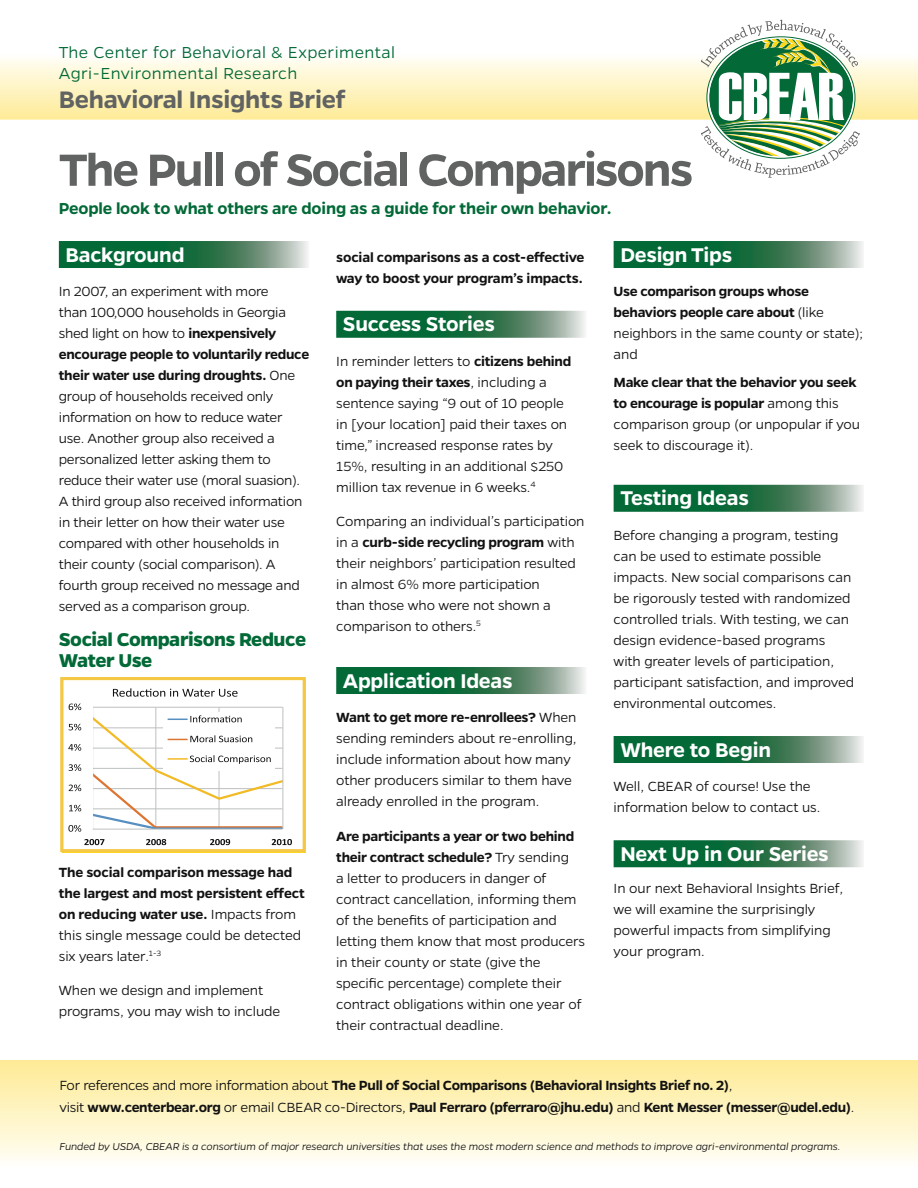
<style>
.page{position:relative;width:918px;height:1188px;background:#fff}
.page>*{position:absolute;margin:0;border:0;box-sizing:border-box;transform-origin:0 0}
.t1{font:600 51px "Gentona";letter-spacing:-.04em;color:#606362}
.t2{font:600 27px "Gentona";letter-spacing:-.01em;color:#606362}
.t3{font:600 22.5px "Gentona";letter-spacing:-.01em;color:#fff}
.t4{font:700 21px/21px "Gentona";letter-spacing:-.02em;color:#026937}
.t5{font:300 18px/21px "Gentona";letter-spacing:.02em;color:#026937}
.t6{font:600 18px "Gentona";letter-spacing:-.01em;color:#026937}
.t7{font:300 15px/21px "Gentona";letter-spacing:-.01em;color:#121212}
.t8{font:600 15px/21px "Gentona";letter-spacing:-.015em;color:#121212}
.t9{font:italic 300 11.25px "Gentona";letter-spacing:-.01em;color:#121212}
.s1{font-weight:600}
.s2{font-weight:300}
</style>
<div class="page">
<div style="left:0;top:1061px;width:918px;height:107px;background:linear-gradient(to bottom,#feeb95,#fffef9)"></div>
<svg style="left:0;top:59px;width:918px;height:61px;background:#fef3c3"></svg>
<svg style="left:59px;top:241px;width:249px;height:27px;background:#347d56"></svg>
<svg style="left:336px;top:311px;width:249px;height:27px;background:#357e57"></svg>
<svg style="left:336px;top:667px;width:249px;height:27px;background:#347d56"></svg>
<svg style="left:614px;top:241px;width:249px;height:27px;background:#347d56"></svg>
<svg style="left:614px;top:485px;width:249px;height:27px;background:#367e58"></svg>
<svg style="left:614px;top:736px;width:249px;height:27px;background:#347d56"></svg>
<svg style="left:614px;top:840px;width:249px;height:27px;background:#367e58"></svg>
<svg style="left:701px;top:20px;width:158px;height:158px"></svg>
<div style="left:60px;top:677px;width:246px;height:175px;background:#fff;border:3px solid #f4c844"></div>
<hr style="left:92px;top:707px;width:191px;height:1px;background:#bdc0c0">
<hr style="left:155px;top:707px;width:1px;height:122px;background:#bdc0c0">
<hr style="left:219px;top:707px;width:1px;height:122px;background:#bdc0c0">
<svg style="left:84px;top:839px;width:208px;height:6px"></svg>
<svg style="left:68px;top:825px;width:13px;height:7px"></svg>
<svg style="left:69px;top:805px;width:12px;height:7px"></svg>
<svg style="left:69px;top:784px;width:12px;height:7px"></svg>
<svg style="left:69px;top:764px;width:12px;height:7px"></svg>
<svg style="left:68px;top:744px;width:13px;height:7px"></svg>
<svg style="left:69px;top:724px;width:12px;height:7px"></svg>
<svg style="left:69px;top:703px;width:12px;height:7px"></svg>
<svg style="left:113px;top:688px;width:125px;height:9px"></svg>
<div style="left:163px;top:712px;width:111px;height:58px;background:#fff"></div>
<svg style="left:92px;top:714px;width:191px;height:116px"></svg>
<hr style="left:92px;top:707px;width:1px;height:122px;background:#bdc0c0">
<hr style="left:283px;top:707px;width:1px;height:122px;background:#bdc0c0">
<hr style="left:155px;top:827px;width:128px;height:2px;background:#568fc0">
<hr style="left:93px;top:829px;width:190px;height:1px;background:#bdc0c0">
<p class="t5" style="left:59px;top:41px;width:338px">The Center for Behavioral &amp; Experimental<br>Agri-Environmental Research</p>
<h2 class="t2" style="left:59px;top:84px;width:288px">Behavioral Insights Brief</h2>
<h1 class="t1" style="left:59px;top:141px;width:636px">The Pull of Social Comparisons</h1>
<p class="t6" style="left:59px;top:198px;width:554px">People look to what others are doing as a guide for their own behavior.</p>
<h3 class="t3" style="left:66px;top:242px;width:121px">Background</h3>
<p class="t7" style="left:59px;top:281px;width:252px">In 2007, an experiment with more<br>than 100,000 households in Georgia shed light on how to <span class="s1">inexpensively encourage people to voluntarily reduce their water use during droughts.</span> One group of households received only information on how to reduce water use. Another group also received a personalized letter asking them to reduce their water use (moral suasion).<br>A third group also received information in their letter on how their water use compared with other households in their county (social comparison). A fourth group received no message and served as a comparison group.</p>
<h3 class="t4" style="left:59px;top:628px;width:249px">Social Comparisons Reduce<br>Water Use</h3>
<h3 class="t3" style="left:620px;top:242px;width:113px">Design Tips</h3>
<p class="t8" style="left:614px;top:281px;width:251px">Use comparison groups whose behaviors people care about <span class="s2">(like neighbors in the same county or state); and</span></p>
<p class="t7" style="left:614px;top:371px;width:248px"><span class="s1">Make clear that the behavior you seek to encourage is popular</span> among this comparison group (or unpopular if you seek to discourage it).</p>
<h3 class="t3" style="left:620px;top:485px;width:130px">Testing Ideas</h3>
<p class="t7" style="left:614px;top:524px;width:242px">Before changing a program, testing can be used to estimate possible impacts. New social comparisons can be rigorously tested with randomized controlled trials. With testing, we can design evidence-based programs with greater levels of participation, participant satisfaction, and improved environmental outcomes.</p>
<h3 class="t3" style="left:620px;top:737px;width:152px">Where to Begin</h3>
<p class="t7" style="left:614px;top:776px;width:208px">Well, CBEAR of course! Use the information below to contact us.</p>
<h3 class="t3" style="left:620px;top:841px;width:210px">Next Up in Our Series</h3>
<p class="t7" style="left:614px;top:877px;width:231px">In our next Behavioral Insights Brief, we will examine the surprisingly powerful impacts from simplifying your program.</p>
<p class="t8" style="left:336px;top:246px;width:250px">social comparisons as a cost-effective way to boost your program’s impacts.</p>
<h3 class="t3" style="left:343px;top:311px;width:153px">Success Stories</h3>
<p class="t7" style="left:336px;top:350px;width:237px">In reminder letters to <span class="s1">citizens behind on paying their taxes</span>, including a sentence saying “9 out of 10 people in [your location] paid their taxes on time,” increased response rates by 15%, resulting in an additional $250 million tax revenue in 6 weeks.<sup>4</sup></p>
<p class="t7" style="left:336px;top:511px;width:250px">Comparing an individual’s participation in a <span class="s1">curb-side recycling program</span> with their neighbors’ participation resulted in almost 6% more participation<br>than those who were not shown a comparison to others.<sup>5</sup></p>
<h3 class="t3" style="left:343px;top:668px;width:171px">Application Ideas</h3>
<p class="t7" style="left:336px;top:707px;width:242px"><span class="s1">Want to get more re-enrollees?</span> When sending reminders about re-enrolling, include information about how many other producers similar to them have already enrolled in the program.</p>
<p class="t7" style="left:336px;top:825px;width:250px"><span class="s1">Are participants a year or two behind their contract schedule?</span> Try sending<br>a letter to producers in danger of contract cancellation, informing them of the benefits of participation and letting them know that most producers in their county or state (give the specific percentage) complete their contract obligations within one year of their contractual deadline.</p>
<p class="t8" style="left:59px;top:861px;width:247px">The social comparison message had the largest and most persistent effect on reducing water use. <span class="s2">Impacts from this single message could be detected six years later.</span><sup>1-3</sup></p>
<p class="t7" style="left:59px;top:980px;width:223px">When we design and implement programs, you may wish to include</p>
<p class="t8" style="left:59px;top:1074px;width:797px;line-height:22.2px"><span class="s2">For references and more information about</span> The Pull of Social Comparisons (Behavioral Insights Brief no. 2)<span class="s2">,<br>visit</span> www.centerbear.org <span class="s2">or email CBEAR co-Directors,</span> Paul Ferraro (pferraro@jhu.edu) <span class="s2">and</span> Kent Messer (messer@udel.edu)<span class="s2">.</span></p>
<p class="t9" style="left:59px;top:1140px;width:783px">Funded by USDA, CBEAR is a consortium of major research universities that uses the most modern science and methods to improve agri-environmental programs.</p>
</div>
